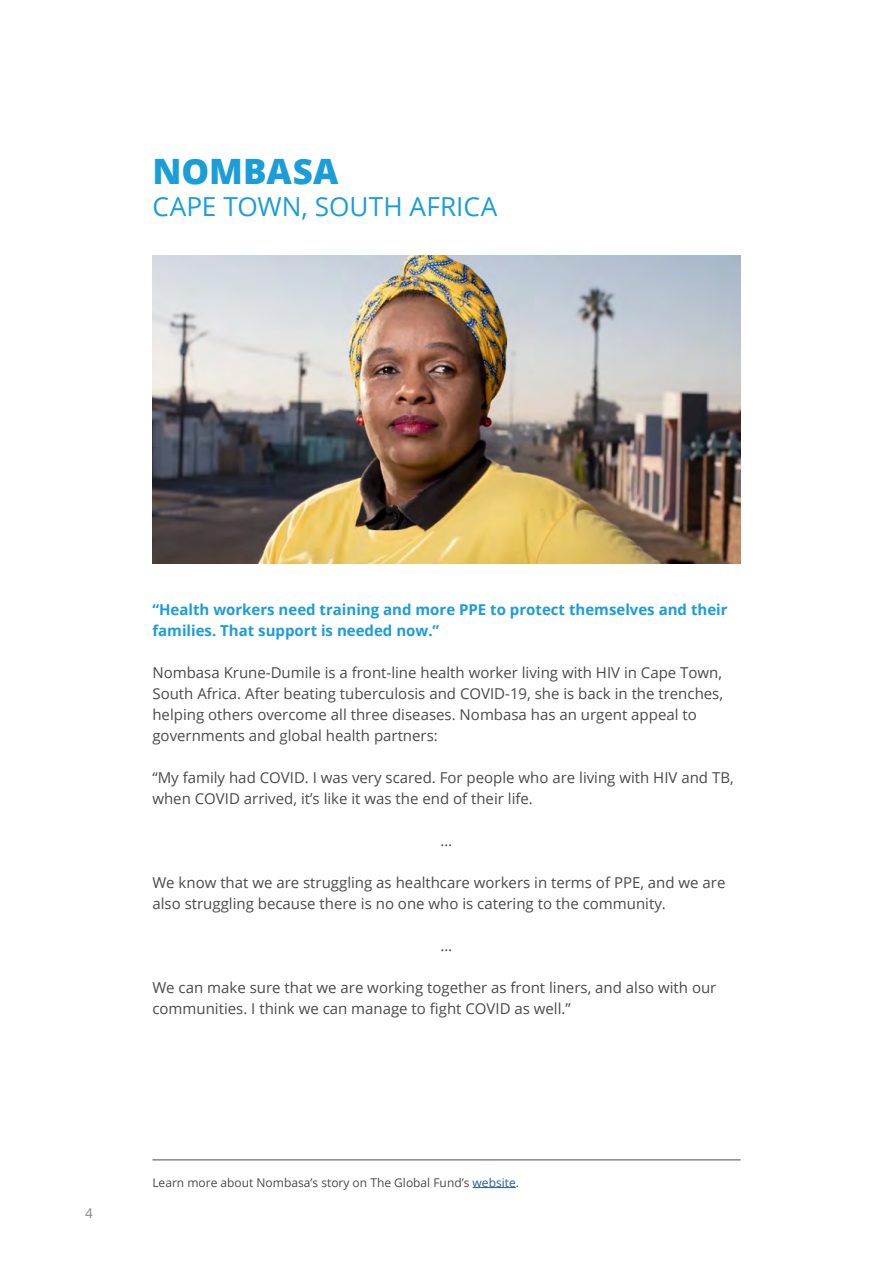
<style>
.page{position:relative;width:893px;height:1263px;background:#fff}
.page>*{position:absolute;margin:0;border:0;box-sizing:border-box;transform-origin:0 0}
.t1{font:800 34.95px "Open Sans";color:#1a9dd9}
.t2{font:26.25px "Open Sans";color:#1a9dd9}
.t3{font:15px/21px "Open Sans";color:#4a4a49}
.t4{font:700 15px/21px "Open Sans";color:#1a9dd9}
.t5{font:13.5px "Open Sans";color:#878787}
.t6{font:12px "Open Sans";color:#4a4a49}
.s1{color:#275b9b}
</style>
<div class="page">
<hr style="left:473px;top:1187px;width:43px;height:1px;background:#275b9b">
<hr style="left:152px;top:1159px;width:588px;height:1px;background:#4a4a49">
<img style="left:152px;top:256px;width:588px;height:308px">
<h1 class="t1" style="left:152px;top:145px;width:188px">NOMBASA</h1>
<h2 class="t2" style="left:152px;top:188px;width:346px">CAPE TOWN, SOUTH AFRICA</h2>
<p class="t4" style="left:152px;top:598px;width:577px">“Health workers need training and more PPE to protect themselves and their families. That support is needed now.”</p>
<p class="t3" style="left:152px;top:661px;width:572px">Nombasa Krune-Dumile is a front-line health worker living with HIV in Cape Town, South Africa. After beating tuberculosis and COVID-19, she is back in the trenches, helping others overcome all three diseases. Nombasa has an urgent appeal to governments and global health partners:</p>
<p class="t3" style="left:152px;top:766px;width:583px">“My family had COVID. I was very scared. For people who are living with HIV and TB, when COVID arrived, it’s like it was the end of their life.</p>
<p class="t3" style="left:441px;top:829px;width:13px">…</p>
<p class="t3" style="left:152px;top:871px;width:575px">We know that we are struggling as healthcare workers in terms of PPE, and we are also struggling because there is no one who is catering to the community.</p>
<p class="t3" style="left:441px;top:934px;width:13px">…</p>
<p class="t3" style="left:152px;top:976px;width:565px">We can make sure that we are working together as front liners, and also with our communities. I think we can manage to fight COVID as well.”</p>
<p class="t5" style="left:85px;top:1204px;width:9px">4</p>
<p class="t6" style="left:152px;top:1174px;width:368px">Learn more about Nombasa’s story on The Global Fund’s <span class="s1">website</span>.</p>
</div>
